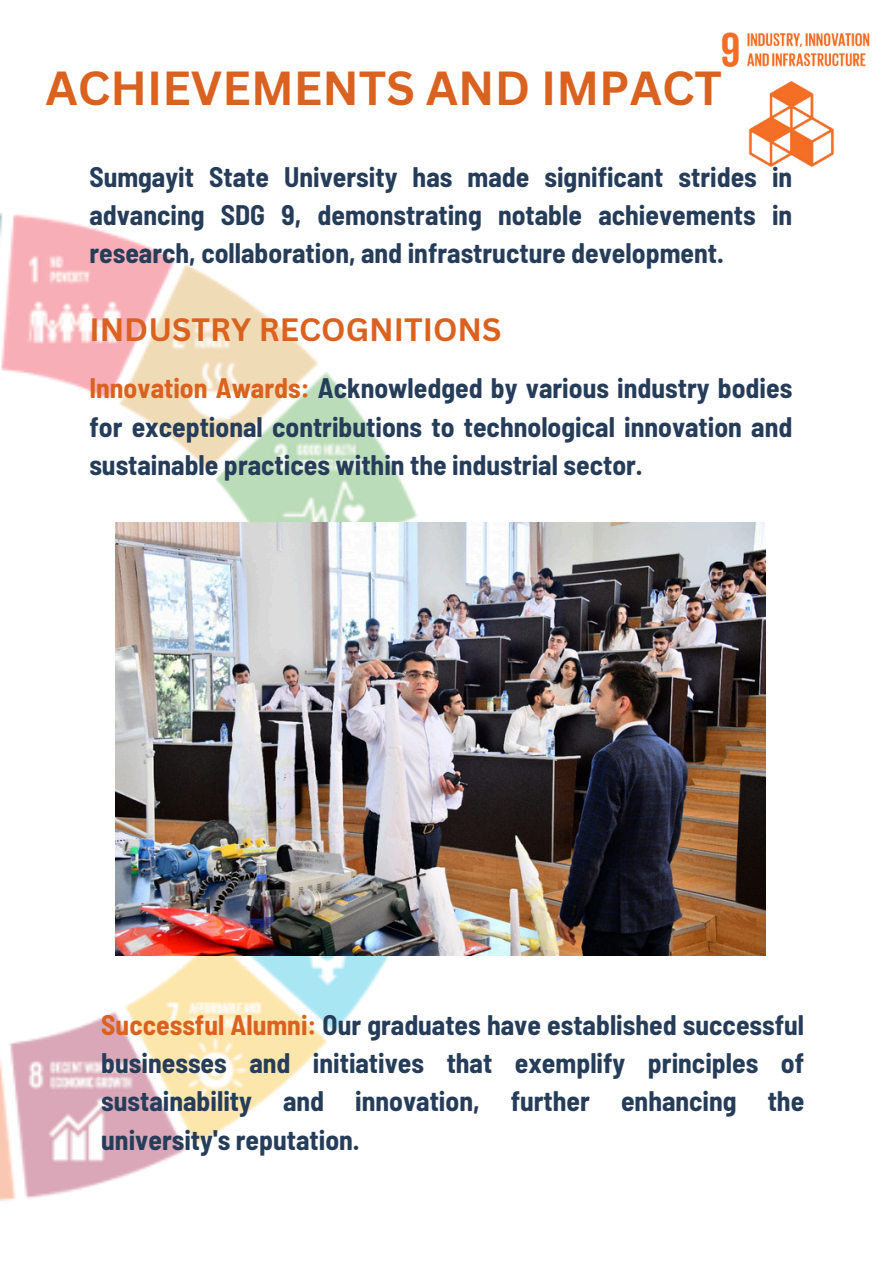
<style>
.page{position:relative;width:894px;height:1264px;background:#fff}
.page>*{position:absolute;margin:0;border:0;box-sizing:border-box;transform-origin:0 0}
.t1{font:700 46.5px "Canva Sans";color:#da6220}
.t2{font:700 31.5px "Canva Sans";color:#da6220}
.t3{font:700 semi-condensed 27.6px/38.2px "Barlow";color:#263d5a;text-align:justify}
.s1{color:#da6220}
</style>
<div class="page">
<img style="left:721px;top:32px;width:149px;height:135px">
<img style="left:0;top:214px;width:453px;height:986px">
<img style="left:116px;top:523px;width:649px;height:432px">
<p class="t1" style="left:46px;top:55px;width:678px">ACHIEVEMENTS AND IMPACT</p>
<p class="t3" style="left:89px;top:156px;width:704px">Sumgayit State University has made significant strides in advancing SDG 9, demonstrating notable achievements in research, collaboration, and infrastructure development.</p>
<h2 class="t2" style="left:89px;top:307px;width:413px">INDUSTRY RECOGNITIONS</h2>
<p class="t3" style="left:89px;top:368px;width:704px"><span class="s1">Innovation Awards:</span> Acknowledged by various industry bodies for exceptional contributions to technological innovation and sustainable practices within the industrial sector.</p>
<p class="t3" style="left:101px;top:1004px;width:704px"><span class="s1">Successful Alumni:</span> Our graduates have established successful businesses and initiatives that exemplify principles of sustainability and innovation, further enhancing the university's reputation.</p>
</div>
